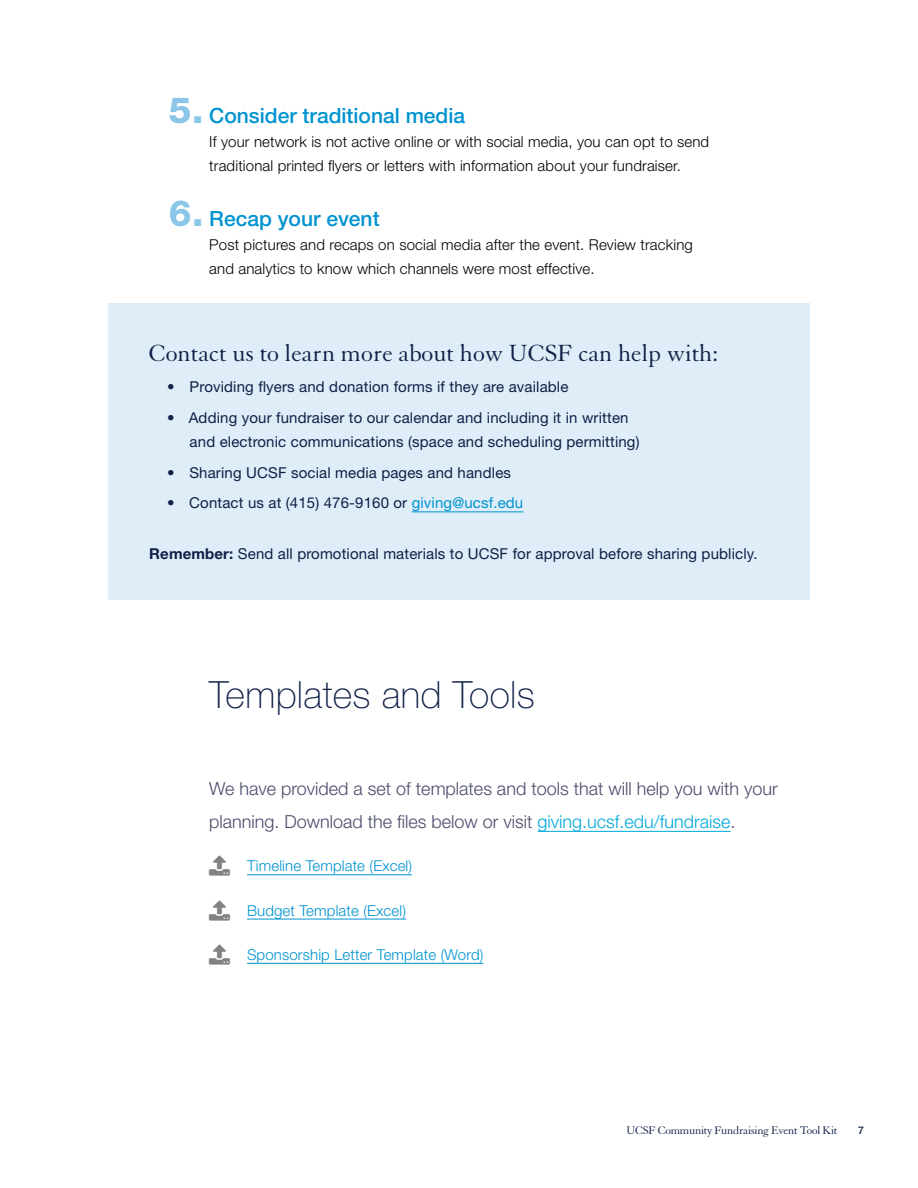
<style>
.page{position:relative;width:918px;height:1188px;background:#fff}
.page>*{position:absolute;margin:0;border:0;box-sizing:border-box;transform-origin:0 0}
.Section{font:100 37.5px "Helvetica Neue LT Std";letter-spacing:.01em;color:#102047}
.Side_bar_Head_2{font:25.5px "Granjon LT Std";color:#102047}
.t1{font:500 21px "Helvetica Neue LT Std";color:#0093d0}
.Openning{font:300 18px/33px "Helvetica Neue LT Std";color:#4a4c6b}
.Side_bar_text{font:15px/24px "Helvetica Neue LT Std";letter-spacing:.01em;color:#102047}
.t2{font:300 15px/24px "Helvetica Neue LT Std";letter-spacing:.01em;color:#000}
.bullets{font:300 15px "Helvetica Neue LT Std";letter-spacing:.01em;color:#0093d0}
.t3{font:12px "Granjon LT Std";letter-spacing:-.025em;color:#102047}
.t4{font:500 10.5px "Helvetica Neue LT Std";color:#102047}
.s1{font-weight:800;font-size:36px;color:#8ac6e8}
.s2{color:#0093d0}
.s3{font-weight:700}
.s4{color:#00a9db}
</style>
<div class="page">
<hr style="left:538px;top:831px;width:193px;height:1px;background:#00a9db">
<hr style="left:247px;top:874px;width:165px;height:1px;background:#0093d0">
<hr style="left:247px;top:919px;width:159px;height:1px;background:#0093d0">
<hr style="left:247px;top:963px;width:236px;height:1px;background:#0093d0">
<div style="left:108px;top:304px;width:702px;height:296px;background:#deedf7"></div>
<hr style="left:412px;top:511px;width:111px;height:1px;background:#0093d0">
<p class="t1" style="left:169px;top:103px;width:298px"><span class="s1">5.</span> Consider traditional media</p>
<p class="t2" style="left:209px;top:129px;width:502px">If your network is not active online or with social media, you can opt to send traditional printed flyers or letters with information about your fundraiser.</p>
<p class="t1" style="left:169px;top:206px;width:212px"><span class="s1">6.</span> Recap your event</p>
<p class="t2" style="left:209px;top:232px;width:485px">Post pictures and recaps on social media after the event. Review tracking and analytics to know which channels were most effective.</p>
<p class="Side_bar_Head_2" style="left:149px;top:340px;width:571px">Contact us to learn more about how UCSF can help with:</p>
<p class="Side_bar_text" style="left:167px;top:375px;width:403px">• Providing flyers and donation forms if they are available</p>
<p class="Side_bar_text" style="left:190px;top:405px;width:451px;text-indent:-22px">• Adding your fundraiser to our calendar and including it in written and electronic communications (space and scheduling permitting)</p>
<p class="Side_bar_text" style="left:167px;top:460px;width:345px">• Sharing UCSF social media pages and handles</p>
<p class="Side_bar_text" style="left:167px;top:491px;width:358px">• Contact us at (415) 476-9160 or <span class="s2">giving@ucsf.edu</span></p>
<p class="Side_bar_text" style="left:149px;top:542px;width:610px"><span class="s3">Remember:</span> Send all promotional materials to UCSF for approval before sharing publicly.</p>
<p class="Section" style="left:209px;top:673px;width:327px">Templates and Tools</p>
<p class="Openning" style="left:209px;top:772px;width:570px">We have provided a set of templates and tools that will help you with your planning. Download the files below or visit <span class="s4">giving.ucsf.edu/fundraise</span>.</p>
<p class="bullets" style="left:247px;top:857px;width:167px">Timeline Template (Excel)</p>
<p class="bullets" style="left:247px;top:901px;width:160px">Budget Template (Excel)</p>
<p class="bullets" style="left:247px;top:945px;width:238px">Sponsorship Letter Template (Word)</p>
<p class="t3" style="left:627px;top:1124px;width:212px">UCSF Community Fundraising Event Tool Kit</p>
<p class="t4" style="left:858px;top:1124px;width:7px">7</p>
</div>
